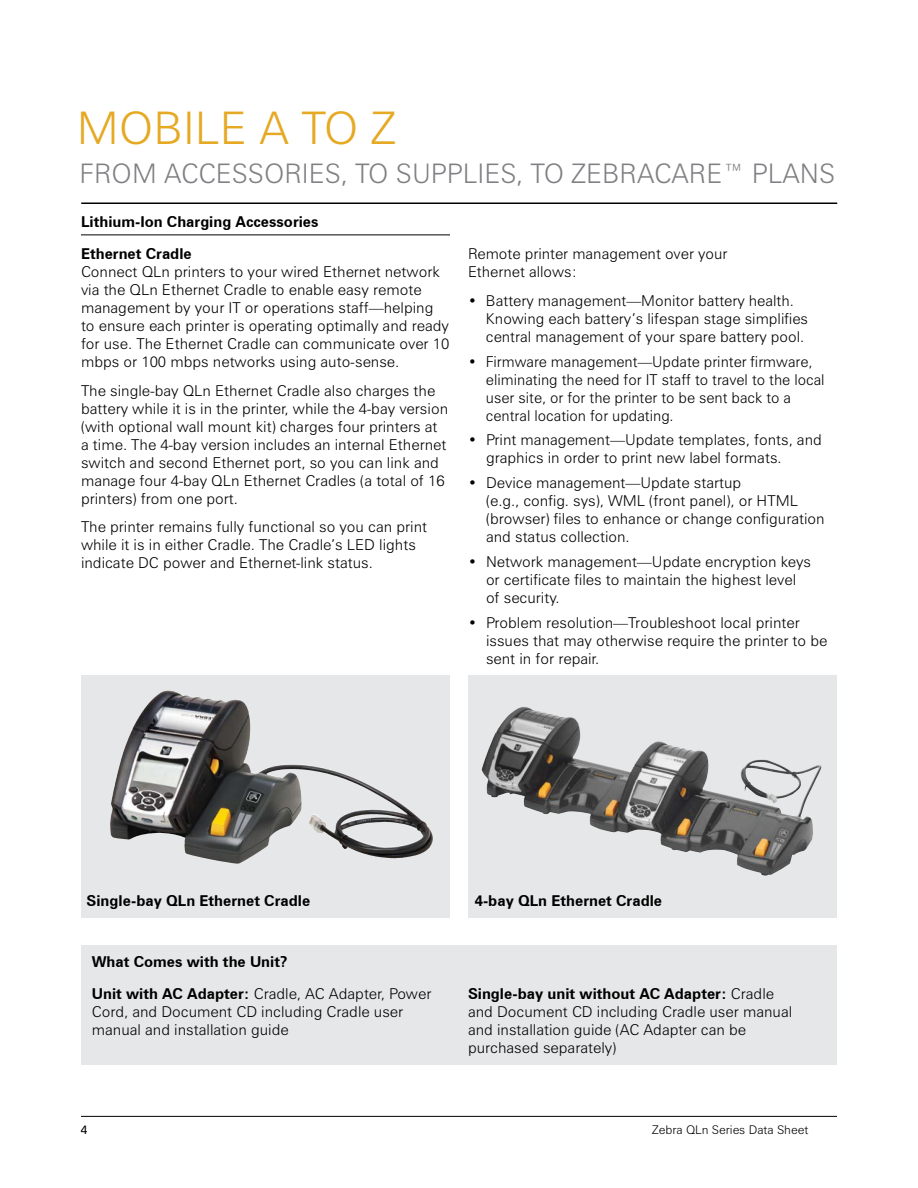
<style>
.page{position:relative;width:918px;height:1188px;background:#fff}
.page>*{position:absolute;margin:0;border:0;box-sizing:border-box;transform-origin:0 0}
.t1{font:300 45px "Zurich BT";color:#e5a923}
.t2{font:300 27px "Zurich BT";color:#807f83}
.t3{font:300 15px/18px "Zurich BT";color:#000}
.t4{font:700 15px/31.5px "Zurich BT";color:#000}
.t5{font:300 12px "Zurich BT";color:#000}
.t6{font:12px "Zurich BT";color:#000}
.s1{font-weight:300}
.s2{font-weight:700}
</style>
<div class="page">
<div style="left:468px;top:675px;width:369px;height:243px;background:#e6e7e8"></div>
<svg style="left:81px;top:675px;width:369px;height:243px;background:#c1c1c1"></svg>
<hr style="left:81px;top:202px;width:756px;height:2px;background:#000">
<div style="left:81px;top:945px;width:756px;height:120px;background:#e6e7e8"></div>
<hr style="left:81px;top:1116px;width:756px;height:1px;background:#000">
<img style="left:136px;top:690px;width:31px;height:32px">
<hr style="left:81px;top:235px;width:369px;height:1px;background:#000">
<img style="left:482px;top:708px;width:331px;height:168px">
<h1 class="t1" style="left:77px;top:101px;width:68px">Mobile</h1>
<h1 class="t1" style="left:259px;top:101px;width:133px">A to z</h1>
<h2 class="t2" style="left:80px;top:157px;width:35px">From</h2>
<h2 class="t2" style="left:164px;top:157px;width:34px">Accessories</h2>
<h2 class="t2" style="left:340px;top:157px;width:87px">, to Supplies</h2>
<h2 class="t2" style="left:516px;top:157px;width:88px">, to Zebra</h2>
<h2 class="t2" style="left:654px;top:157px;width:35px">Care</h2>
<h2 class="t2" style="left:722px;top:157px;width:63px">™ Plans</h2>
<p class="t4" style="left:81px;top:206px;width:239px">Lithium-Ion Charging Accessories<br>Ethernet Cradle</p>
<p class="t3" style="left:81px;top:262px;width:370px">Connect QLn printers to your wired Ethernet network via the QLn Ethernet Cradle to enable easy remote management by your IT or operations staff—helping to ensure each printer is operating optimally and ready for use. The Ethernet Cradle can communicate over 10 mbps or 100 mbps networks using auto-sense.</p>
<p class="t3" style="left:81px;top:381px;width:369px">The single-bay QLn Ethernet Cradle also charges the battery while it is in the printer, while the 4-bay version (with optional wall mount kit) charges four printers at a time. The 4-bay version includes an internal Ethernet switch and second Ethernet port, so you can link and manage four 4-bay QLn Ethernet Cradles (a total of 16 printers) from one port.</p>
<p class="t3" style="left:81px;top:518px;width:348px">The printer remains fully functional so you can print while it is in either Cradle. The Cradle’s LED lights indicate DC power and Ethernet-link status.</p>
<p class="t3" style="left:468px;top:245px;width:261px">Remote printer management over your<br>Ethernet allows:</p>
<p class="t3" style="left:486px;top:291px;width:324px;text-indent:-18px">• Battery management—Monitor battery health.<br>Knowing each battery’s lifespan stage simplifies central management of your spare battery pool.</p>
<p class="t3" style="left:486px;top:352px;width:340px;text-indent:-18px">• Firmware management—Update printer firmware, eliminating the need for IT staff to travel to the local user site, or for the printer to be sent back to a central location for updating.</p>
<p class="t3" style="left:486px;top:431px;width:337px;text-indent:-18px">• Print management—Update templates, fonts, and graphics in order to print new label formats.</p>
<p class="t3" style="left:486px;top:474px;width:340px;text-indent:-18px">• Device management—Update startup<br>(e.g., config. sys), WML (front panel), or HTML (browser) files to enhance or change configuration and status collection.</p>
<p class="t3" style="left:486px;top:552px;width:327px;text-indent:-18px">• Network management—Update encryption keys or certificate files to maintain the highest level of security.</p>
<p class="t3" style="left:486px;top:613px;width:343px;text-indent:-18px">• Problem resolution—Troubleshoot local printer issues that may otherwise require the printer to be sent in for repair.</p>
<p class="t4" style="left:87px;top:885px;width:225px">Single-bay QLn Ethernet Cradle</p>
<p class="t4" style="left:92px;top:946px;width:341px">What Comes with the Unit?<br>Unit with AC Adapter: <span class="s1">Cradle, AC Adapter, Power</span></p>
<p class="t3" style="left:92px;top:1002px;width:313px">Cord, and Document CD including Cradle user manual and installation guide</p>
<p class="t4" style="left:475px;top:885px;width:189px">4-bay QLn Ethernet Cradle</p>
<p class="t3" style="left:468px;top:984px;width:326px"><span class="s2">Single-bay unit without AC Adapter:</span> Cradle and Document CD including Cradle user manual and installation guide (AC Adapter can be purchased separately)</p>
<p class="t6" style="left:81px;top:1122px;width:8px">4</p>
<p class="t5" style="left:652px;top:1122px;width:158px">Zebra QLn Series Data Sheet</p>
</div>
